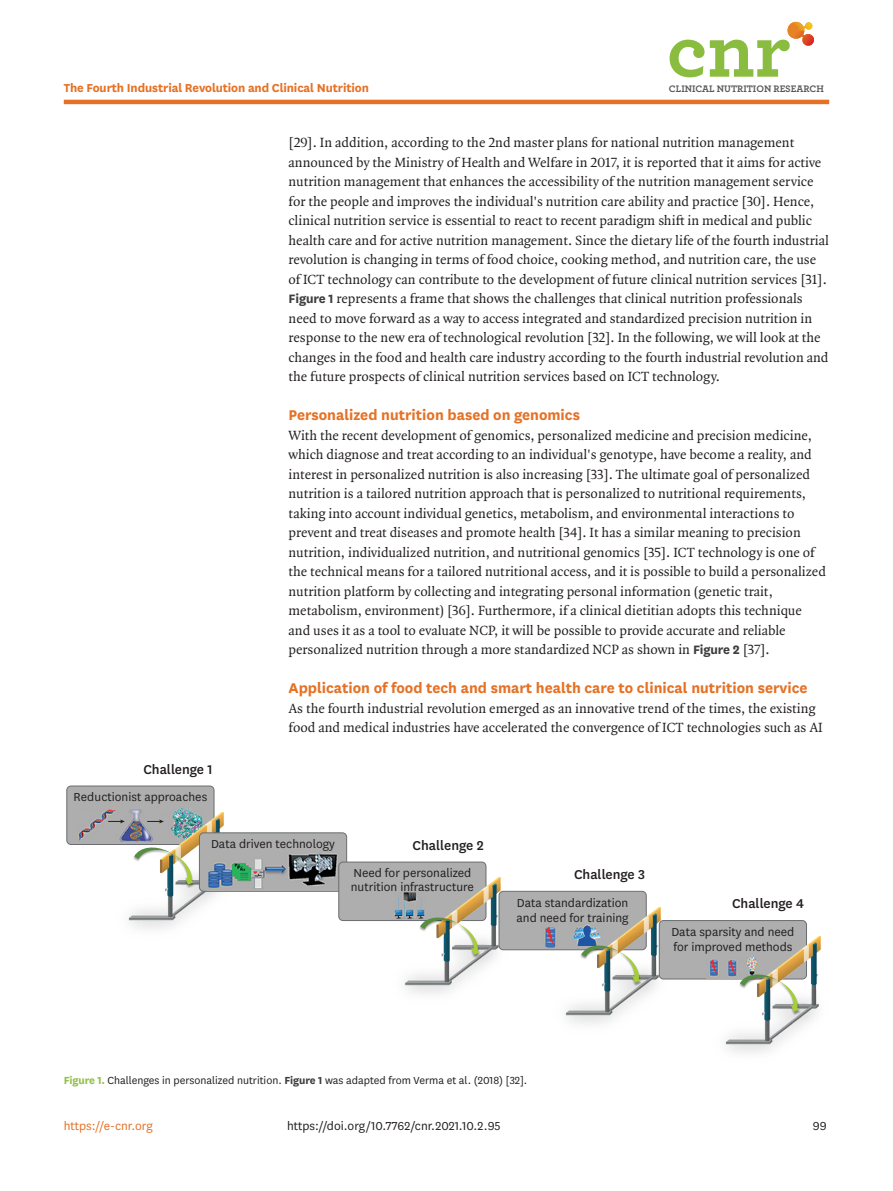
<style>
.page{position:relative;width:893px;height:1191px;background:#fff}
.page>*{position:absolute;margin:0;border:0;box-sizing:border-box;transform-origin:0 0}
.body_title2{font:700 16.5px "National";color:#e57125}
.t1{font:500 15px "National";color:#231f20}
.body_p_first{font:14.25px/19.5px "Quadraat OT";color:#231f20}
.body_p{font:14.25px/19.5px "Quadraat OT";color:#231f20}
.doi_running_footer{font:13.5px/15px "National";color:#231f20}
.alt-title-type{font:700 13.5px "National";letter-spacing:-.01em;color:#e57125}
.t2{font:13.5px "National";color:#e57125}
.fig_caption{font:12px "National";color:#231f20}
.t3{font:700 9.9px "Archer";color:#595756}
.s1{font-family:"National";font-weight:700;color:#3e3e3f}
.s2{font-weight:700;color:#92c046}
.s3{font-weight:700;color:#3e3e3f}
</style>
<div class="page">
<hr style="left:64px;top:100px;width:765px;height:4px;background:#e57125">
<svg style="left:670px;top:21px;width:144px;height:56px"></svg>
<div style="left:789px;top:25px;width:9px;height:9px;background:#e78224;border-radius:50%"></div>
<div style="left:67px;top:786px;width:147px;height:58px;background:#aeaeae;border-radius:4px"></div>
<div style="left:66px;top:785px;width:148px;height:60px;border:1px solid #6c6d70;border-radius:4px"></div>
<img style="left:78px;top:808px;width:115px;height:33px">
<img style="left:107px;top:812px;width:133px;height:117px">
<div style="left:199px;top:833px;width:148px;height:58px;background:#aeaeae;border-radius:4px"></div>
<div style="left:199px;top:832px;width:148px;height:59px;border:1px solid #6c6d70;border-radius:4px"></div>
<img style="left:207px;top:853px;width:131px;height:37px">
<div style="left:339px;top:862px;width:147px;height:58px;background:#aeaeae;border-radius:4px"></div>
<div style="left:338px;top:861px;width:148px;height:60px;border:1px solid #6c6d70;border-radius:4px"></div>
<img style="left:384px;top:877px;width:132px;height:117px">
<div style="left:499px;top:891px;width:147px;height:58px;background:#aeaeae;border-radius:4px"></div>
<div style="left:499px;top:891px;width:148px;height:59px;border:1px solid #6c6d70;border-radius:4px"></div>
<img style="left:544px;top:907px;width:133px;height:117px">
<div style="left:659px;top:920px;width:147px;height:59px;background:#aeaeae;border-radius:4px"></div>
<div style="left:659px;top:920px;width:148px;height:59px;border:1px solid #6c6d70;border-radius:4px"></div>
<img style="left:704px;top:936px;width:117px;height:117px">
<img style="left:544px;top:923px;width:60px;height:25px">
<img style="left:707px;top:954px;width:52px;height:24px">
<img style="left:132px;top:846px;width:65px;height:43px">
<svg style="left:134px;top:844px;width:60px;height:40px"></svg>
<img style="left:418px;top:916px;width:65px;height:43px">
<svg style="left:420px;top:914px;width:60px;height:40px"></svg>
<img style="left:579px;top:945px;width:65px;height:42px">
<svg style="left:581px;top:942px;width:60px;height:40px"></svg>
<img style="left:737px;top:973px;width:65px;height:43px">
<svg style="left:740px;top:971px;width:60px;height:40px"></svg>
<p class="alt-title-type" style="left:64px;top:78px;width:307px">The Fourth Industrial Revolution and Clinical Nutrition</p>
<p class="t3" style="left:669px;top:81px;width:157px">CLINICAL NUTRITION RESEARCH</p>
<p class="t1" style="left:143px;top:759px;width:71px">Challenge 1</p>
<p class="doi_running_footer" style="left:74px;top:789px;width:135px">Reductionist approaches</p>
<p class="body_p" style="left:289px;top:133px;width:542px">[29]. In addition, according to the 2nd master plans for national nutrition management announced by the Ministry of Health and Welfare in 2017, it is reported that it aims for active nutrition management that enhances the accessibility of the nutrition management service for the people and improves the individual's nutrition care ability and practice [30]. Hence, clinical nutrition service is essential to react to recent paradigm shift in medical and public health care and for active nutrition management. Since the dietary life of the fourth industrial revolution is changing in terms of food choice, cooking method, and nutrition care, the use of ICT technology can contribute to the development of future clinical nutrition services [31].<br><span class="s1">Figure 1</span> represents a frame that shows the challenges that clinical nutrition professionals need to move forward as a way to access integrated and standardized precision nutrition in response to the new era of technological revolution [32]. In the following, we will look at the changes in the food and health care industry according to the fourth industrial revolution and the future prospects of clinical nutrition services based on ICT technology.</p>
<p class="body_title2" style="left:289px;top:403px;width:293px">Personalized nutrition based on genomics</p>
<p class="body_p_first" style="left:289px;top:425px;width:539px">With the recent development of genomics, personalized medicine and precision medicine, which diagnose and treat according to an individual's genotype, have become a reality, and interest in personalized nutrition is also increasing [33]. The ultimate goal of personalized nutrition is a tailored nutrition approach that is personalized to nutritional requirements, taking into account individual genetics, metabolism, and environmental interactions to prevent and treat diseases and promote health [34]. It has a similar meaning to precision nutrition, individualized nutrition, and nutritional genomics [35]. ICT technology is one of the technical means for a tailored nutritional access, and it is possible to build a personalized nutrition platform by collecting and integrating personal information (genetic trait, metabolism, environment) [36]. Furthermore, if a clinical dietitian adopts this technique and uses it as a tool to evaluate NCP, it will be possible to provide accurate and reliable personalized nutrition through a more standardized NCP as shown in <span class="s1">Figure 2</span> [37].</p>
<p class="body_title2" style="left:289px;top:676px;width:521px">Application of food tech and smart health care to clinical nutrition service</p>
<p class="body_p_first" style="left:289px;top:698px;width:536px">As the fourth industrial revolution emerged as an innovative trend of the times, the existing food and medical industries have accelerated the convergence of ICT technologies such as AI</p>
<p class="doi_running_footer" style="left:211px;top:836px;width:125px">Data driven technology</p>
<p class="t1" style="left:413px;top:835px;width:73px">Challenge 2</p>
<p class="doi_running_footer" style="left:351px;top:866px;width:124px;line-height:13.5px">Need for personalized nutrition infrastructure</p>
<p class="t1" style="left:574px;top:864px;width:73px">Challenge 3</p>
<p class="doi_running_footer" style="left:517px;top:894px;width:114px">Data standardization and need for training</p>
<p class="t1" style="left:732px;top:893px;width:74px">Challenge 4</p>
<p class="doi_running_footer" style="left:671px;top:923px;width:124px">Data sparsity and need for improved methods</p>
<p class="fig_caption" style="left:64px;top:1072px;width:465px"><span class="s2">Figure 1.</span> Challenges in personalized nutrition. <span class="s3">Figure 1</span> was adapted from Verma et al. (2018) [32].</p>
<p class="t2" style="left:64px;top:1116px;width:91px">https://e-cnr.org</p>
<p class="doi_running_footer" style="left:287px;top:1117px;width:215px">https://doi.org/10.7762/cnr.2021.10.2.95</p>
<p class="doi_running_footer" style="left:813px;top:1117px;width:15px">99</p>
</div>
